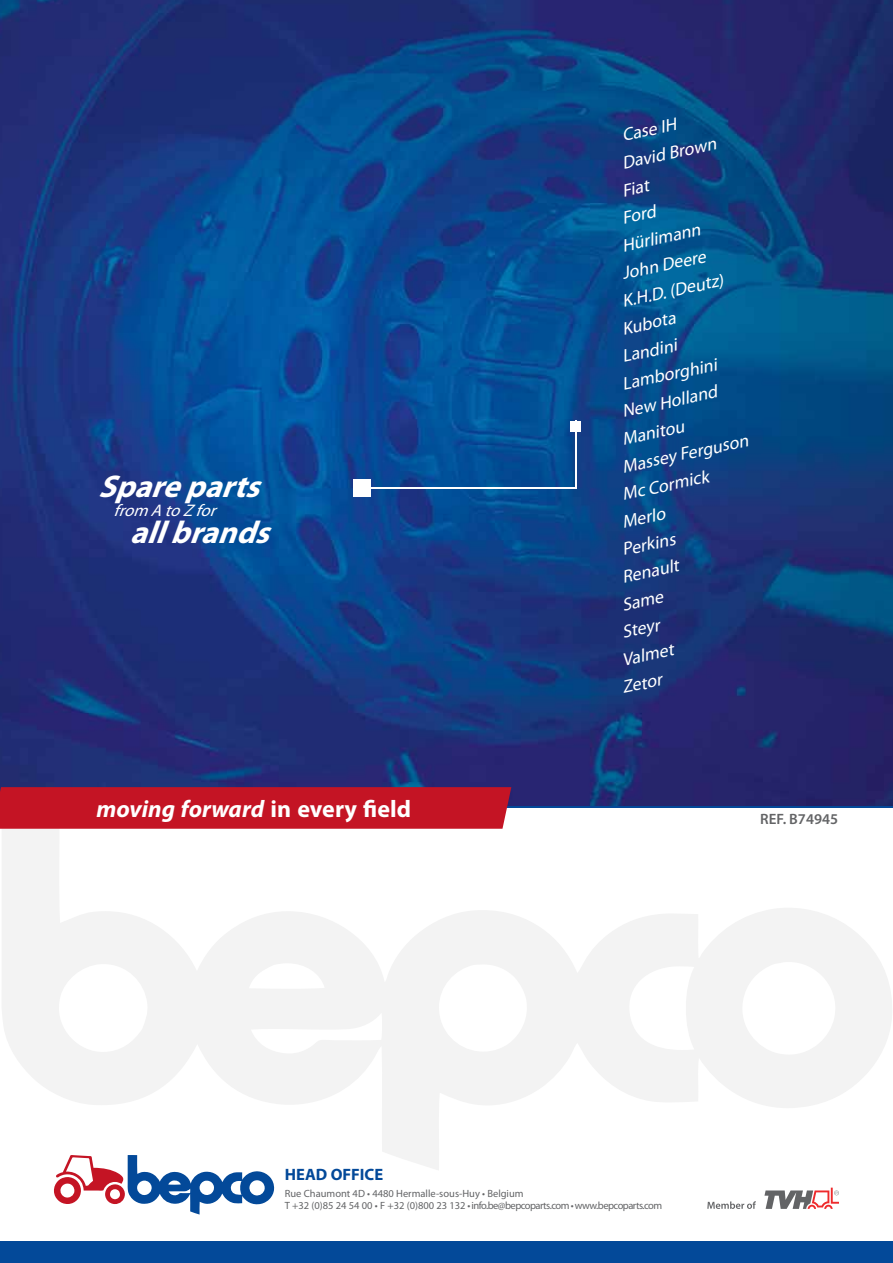
<style>
.page{position:relative;width:893px;height:1263px;background:#fff}
.page>*{position:absolute;margin:0;border:0;box-sizing:border-box;transform-origin:0 0}
.t1{font:italic 700 31.5px "Myriad Pro";color:#fff}
.t2{font:italic 700 24px "Myriad Pro";color:#fff}
.t3{font:italic 18px "Myriad Pro";color:#fff}
.t4{font:italic 16.8px "Myriad Pro";color:#fff}
.t5{font:700 16.5px "Myriad Pro";color:#034999}
.t6{font:600 15px "Myriad Pro";color:#636466}
.t7{font:10.5px/12px "Myriad Pro";color:#636466}
.s1{font-style:normal}
</style>
<div class="page">
<svg style="left:2px;top:829px;width:890px;height:341px"></svg>
<img style="left:0;top:0;width:893px;height:807px">
<hr style="left:0;top:807px;width:893px;height:1px;background:#034999">
<div style="left:0;top:787px;width:511px;height:42px;background:#c41424"></div>
<div style="left:353px;top:480px;width:17px;height:17px;background:#fff"></div>
<div style="left:570px;top:421px;width:11px;height:10px;background:#fff"></div>
<hr style="left:575px;top:421px;width:1px;height:68px;background:#fff">
<hr style="left:364px;top:488px;width:212px;height:1px;background:#fff">
<svg style="left:54px;top:1155px;width:220px;height:60px"></svg>
<div style="left:0;top:1242px;width:893px;height:21px;background:#034999"></div>
<svg style="left:707px;top:1201px;width:49px;height:8px"></svg>
<svg style="left:764px;top:1188px;width:75px;height:21px"></svg>
<h1 class="t1" style="left:98px;top:474px;width:172px">Spareparts</h1>
<p class="t4" style="left:114px;top:504px;width:108px">from A toZfor</p>
<h1 class="t1" style="left:130px;top:521px;width:150px">allbrands</h1>
<h2 class="t2" style="left:96px;top:800px;width:316px">moving forward <span class="s1">in every field</span></h2>
<p class="t3" style="left:621px;top:129px;width:56px;rotate:-12deg">Case IH</p>
<p class="t3" style="left:621px;top:156px;width:97px;rotate:-12deg">David Brown</p>
<p class="t3" style="left:621px;top:184px;width:29px;rotate:-12deg">Fiat</p>
<p class="t3" style="left:621px;top:212px;width:35px;rotate:-12deg">Ford</p>
<p class="t3" style="left:621px;top:239px;width:81px;rotate:-12deg">Hürlimann</p>
<p class="t3" style="left:621px;top:267px;width:87px;rotate:-12deg">John Deere</p>
<p class="t3" style="left:621px;top:294px;width:105px;rotate:-12deg">K.H.D. (Deutz)</p>
<p class="t3" style="left:621px;top:322px;width:56px;rotate:-12deg">Kubota</p>
<p class="t3" style="left:621px;top:350px;width:57px;rotate:-12deg">Landini</p>
<p class="t3" style="left:621px;top:377px;width:98px;rotate:-12deg">Lamborghini</p>
<p class="t3" style="left:621px;top:405px;width:98px;rotate:-12deg">New Holland</p>
<p class="t3" style="left:621px;top:432px;width:65px;rotate:-12deg">Manitou</p>
<p class="t3" style="left:621px;top:460px;width:130px;rotate:-12deg">Massey Ferguson</p>
<p class="t3" style="left:621px;top:488px;width:90px;rotate:-12deg">Mc Cormick</p>
<p class="t3" style="left:621px;top:515px;width:45px;rotate:-12deg">Merlo</p>
<p class="t3" style="left:621px;top:543px;width:56px;rotate:-12deg">Perkins</p>
<p class="t3" style="left:621px;top:570px;width:59px;rotate:-12deg">Renault</p>
<p class="t3" style="left:621px;top:598px;width:43px;rotate:-12deg">Same</p>
<p class="t3" style="left:621px;top:626px;width:40px;rotate:-12deg">Steyr</p>
<p class="t3" style="left:621px;top:653px;width:54px;rotate:-12deg">Valmet</p>
<p class="t3" style="left:621px;top:681px;width:42px;rotate:-12deg">Zetor</p>
<p class="t6" style="left:760px;top:810px;width:79px">REF. B74945</p>
<p class="t5" style="left:285px;top:1168px;width:100px">HEAD OFFICE</p>
<p class="t7" style="left:285px;top:1188px;width:379px">Rue Chaumont 4D • 4480 Hermalle-sous-Huy • Belgium<br>T +32 (0)85 24 54 00 • F +32 (0)800 23 132 • info.be@bepcoparts.com • www.bepcoparts.com</p>
</div>
